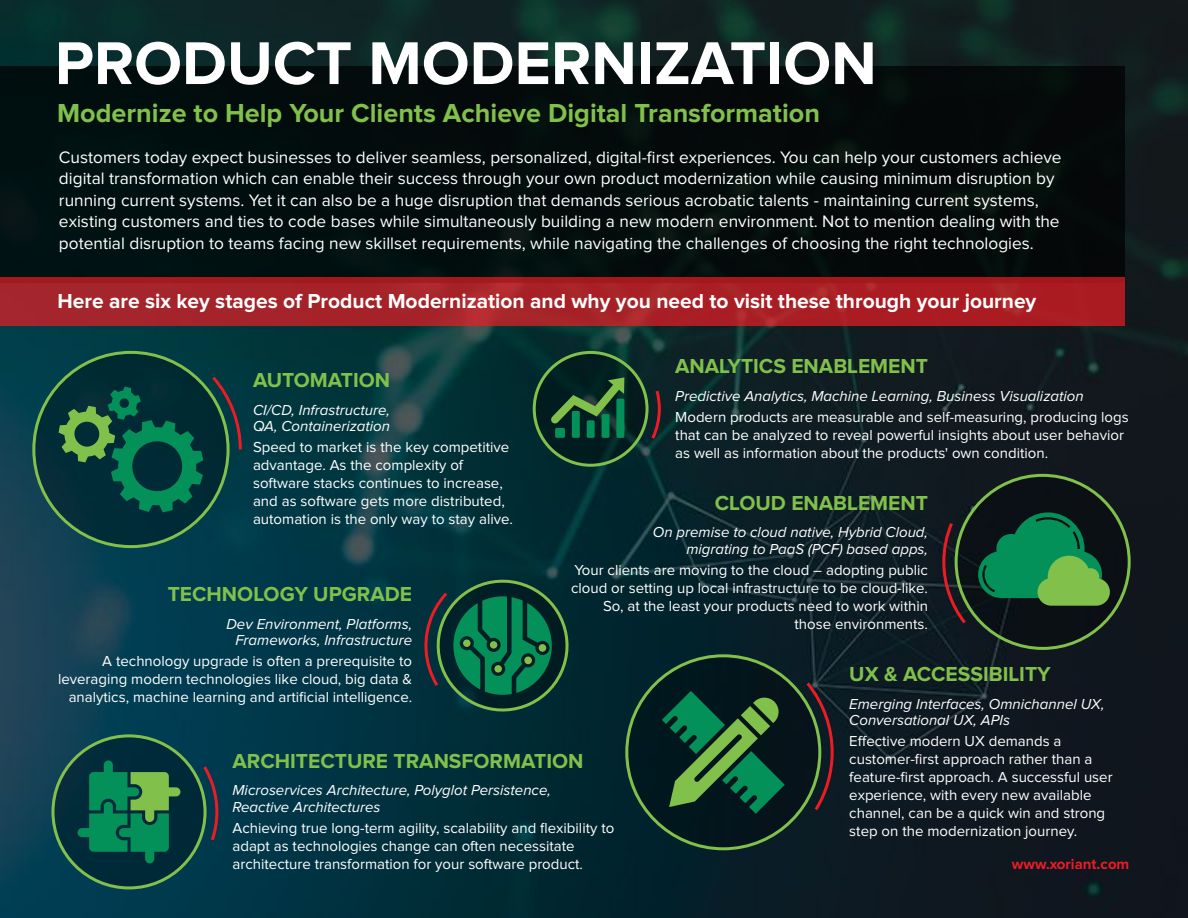
<style>
.page{position:relative;width:1188px;height:918px;background:#fff}
.page>*{position:absolute;margin:0;border:0;box-sizing:border-box;transform-origin:0 0}
.t1{font:700 62.55px "Proxima Nova";color:#fff}
.t2{font:700 27px "Proxima Nova";color:#81c14b}
.t3{font:700 21px "Proxima Nova";color:#81c14b}
.t4{font:700 21px "Proxima Nova";color:#fff}
.t5{font:17.25px/21.6px "Proxima Nova";color:#fff}
.t6{font:15px/18px "Proxima Nova";color:#fff}
.t7{font:italic 15px/16.5px "Proxima Nova";color:#fff}
.t8{font:700 15px "Proxima Nova";color:#ed1c24}
</style>
<div class="page">
<img style="left:0;top:0;width:1188px;height:918px">
<div style="left:0;top:66px;width:1125px;height:216px;background:#040c0c"></div>
<div style="left:0;top:277px;width:1125px;height:48px;background:#a72227"></div>
<div style="left:34px;top:352px;width:194px;height:195px;background:#000;border-radius:50%;opacity:.3"></div>
<svg style="left:59px;top:387px;width:144px;height:125px;background:#0c5140"></svg>
<svg style="left:209px;top:373px;width:34px;height:80px;background:#1d3c3b"></svg>
<svg style="left:418px;top:568px;width:162px;height:151px;background:#0a483b"></svg>
<div style="left:534px;top:352px;width:113px;height:113px;background:#000;border-radius:50%;opacity:.3"></div>
<div style="left:533px;top:351px;width:116px;height:116px;border:3px solid #81c14b;border-radius:50%"></div>
<svg style="left:551px;top:377px;width:73px;height:47px;background:#254d2e"></svg>
<div style="left:555px;top:428px;width:10px;height:10px;background:#049159;border-radius:2px"></div>
<div style="left:572px;top:411px;width:8px;height:27px;background:#049159;border-radius:2px"></div>
<div style="left:587px;top:420px;width:8px;height:18px;background:#049159;border-radius:2px"></div>
<div style="left:602px;top:414px;width:8px;height:24px;background:#049159;border-radius:2px"></div>
<div style="left:616px;top:399px;width:8px;height:39px;background:#049159;border-radius:2px"></div>
<svg style="left:649px;top:387px;width:13px;height:55px"></svg>
<div style="left:956px;top:475px;width:173px;height:173px;background:#000;border-radius:50%;opacity:.3"></div>
<svg style="left:978px;top:513px;width:132px;height:93px;background:#217240"></svg>
<svg style="left:941px;top:520px;width:28px;height:107px;background:#302823"></svg>
<div style="left:53px;top:736px;width:152px;height:152px;background:#000;border-radius:50%;opacity:.3"></div>
<svg style="left:200px;top:763px;width:20px;height:81px;background:#2e4245"></svg>
<svg style="left:78px;top:760px;width:102px;height:103px;background:#146b49"></svg>
<div style="left:627px;top:656px;width:193px;height:193px;background:#000;border-radius:50%;opacity:.3"></div>
<svg style="left:803px;top:679px;width:32px;height:135px;background:#292825"></svg>
<svg style="left:662px;top:691px;width:123px;height:123px;background:#1d5634"></svg>
<h1 class="t1" style="left:55px;top:35px;width:823px">PRODUCT MODERNIZATION</h1>
<h2 class="t2" style="left:57px;top:101px;width:764px">Modernize to Help Your Clients Achieve Digital Transformation</h2>
<p class="t5" style="left:59px;top:147px;width:1004px">Customers today expect businesses to deliver seamless, personalized, digital-first experiences. You can help your customers achieve digital transformation which can enable their success through your own product modernization while causing minimum disruption by running current systems. Yet it can also be a huge disruption that demands serious acrobatic talents - maintaining current systems, existing customers and ties to code bases while simultaneously building a new modern environment. Not to mention dealing with the potential disruption to teams facing new skillset requirements, while navigating the challenges of choosing the right technologies.</p>
<h3 class="t4" style="left:58px;top:292px;width:980px">Here are six key stages of Product Modernization and why you need to visit these through your journey</h3>
<h3 class="t3" style="left:675px;top:356px;width:254px">ANALYTICS ENABLEMENT</h3>
<p class="t7" style="left:675px;top:388px;width:410px">Predictive Analytics, Machine Learning, Business Visualization</p>
<p class="t6" style="left:675px;top:408px;width:455px">Modern products are measurable and self-measuring, producing logs that can be analyzed to reveal powerful insights about user behavior as well as information about the products' own condition.</p>
<h3 class="t3" style="left:253px;top:371px;width:139px">AUTOMATION</h3>
<p class="t7" style="left:253px;top:402px;width:139px">CI/CD, Infrastructure,<br>QA, Containerization</p>
<p class="t6" style="left:253px;top:439px;width:261px">Speed to market is the key competitive advantage. As the complexity of software stacks continues to increase, and as software gets more distributed, automation is the only way to stay alive.</p>
<h3 class="t3" style="left:715px;top:493px;width:215px">CLOUD ENABLEMENT</h3>
<p class="t7" style="left:653px;top:525px;width:277px;text-align:right">On premise to cloud native, Hybrid Cloud, migrating to PaaS (PCF) based apps,</p>
<p class="t6" style="left:571px;top:561px;width:358px;text-align:right">Your clients are moving to the cloud – adopting public cloud or setting up local infrastructure to be cloud-like.<br>So, at the least your products need to work within those environments.</p>
<h3 class="t3" style="left:849px;top:664px;width:203px">UX &amp; ACCESSIBILITY</h3>
<p class="t7" style="left:849px;top:696px;width:257px">Emerging Interfaces, Omnichannel UX,<br>Conversational UX, APIs</p>
<p class="t6" style="left:849px;top:733px;width:265px">Effective modern UX demands a customer-first approach rather than a feature-first approach. A successful user experience, with every new available channel, can be a quick win and strong step on the modernization journey.</p>
<h3 class="t3" style="left:168px;top:584px;width:246px">TECHNOLOGY UPGRADE</h3>
<p class="t7" style="left:226px;top:616px;width:187px;text-align:center">Dev Environment, Platforms,<br>Frameworks, Infrastructure</p>
<p class="t6" style="left:58px;top:653px;width:356px;text-align:right">A technology upgrade is often a prerequisite to leveraging modern technologies like cloud, big data &amp; analytics, machine learning and artificial intelligence.</p>
<h3 class="t3" style="left:233px;top:751px;width:352px">ARCHITECTURE TRANSFORMATION</h3>
<p class="t7" style="left:233px;top:783px;width:320px">Microservices Architecture, Polyglot Persistence,<br>Reactive Architectures</p>
<p class="t6" style="left:233px;top:820px;width:383px">Achieving true long-term agility, scalability and flexibility to adapt as technologies change can often necessitate architecture transformation for your software product.</p>
<p class="t8" style="left:1012px;top:857px;width:119px">www.xoriant.com</p>
</div>
